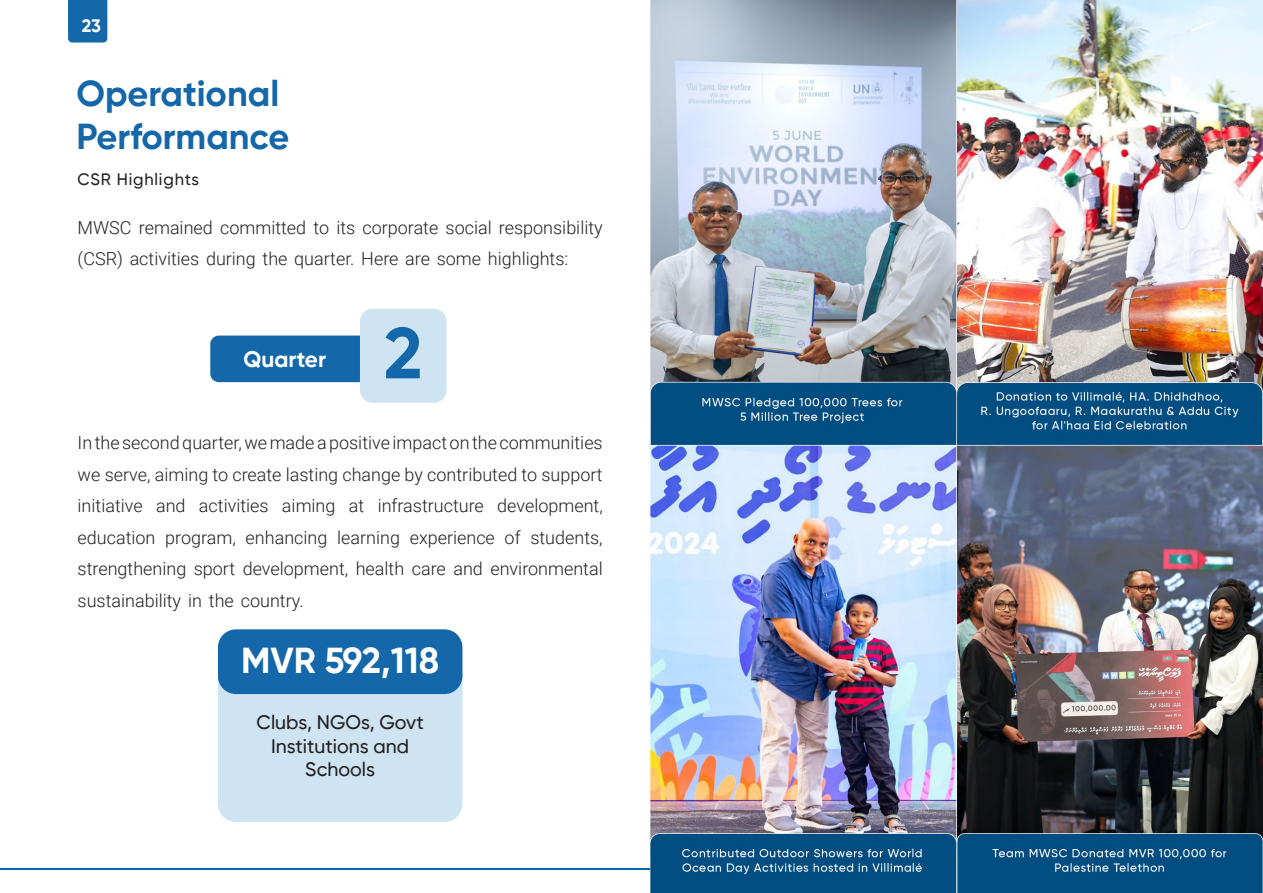
<style>
.page{position:relative;width:1263px;height:893px;background:#fff}
.page>*{position:absolute;margin:0;border:0;box-sizing:border-box;transform-origin:0 0}
.t1{font:700 72px "Gilroy";color:#1467a8}
.t2{font:700 36px/43.2px "Gilroy";color:#1467a8}
.t3{font:700 36px "Gilroy";color:#fff}
.t4{font:700 22.5px "Gilroy";color:#fff}
.t5{font:500 19.5px/23.4px "Gilroy";color:#231f20;text-align:center}
.t6{font:300 18px/31.5px "Roboto";color:#231f20}
.t7{font:700 18px "Gilroy";color:#fff}
.t8{font:500 16.5px "Gilroy";letter-spacing:.05em;color:#231f20}
</style>
<div class="page">
<div style="left:68px;top:0;width:39px;height:43px;background:#1467a8"></div>
<hr style="left:0;top:868px;width:974px;height:2px;background:#0067ab">
<div style="left:210px;top:336px;width:166px;height:46px;background:#1467a8;border-radius:9px"></div>
<div style="left:360px;top:309px;width:86px;height:94px;background:#cee4f2;border-radius:13px"></div>
<div style="left:218px;top:657px;width:244px;height:165px;background:#cee4f2;border-radius:18px"></div>
<div style="left:218px;top:629px;width:244px;height:65px;background:#1467a8;border-radius:18px"></div>
<img style="left:651px;top:0;width:612px;height:892px">
<p class="t7" style="left:82px;top:15px;width:21px">23</p>
<p class="t2" style="left:77px;top:71px;width:214px">Operational<br>Performance</p>
<p class="t8" style="left:78px;top:169px;width:123px">CSR Highlights</p>
<p class="t6" style="left:78px;top:211px;width:527px">MWSC remained committed to its corporate social responsibility (CSR) activities during the quarter. Here are some highlights:</p>
<p class="t4" style="left:243px;top:345px;width:84px">Quarter</p>
<p class="t1" style="left:384px;top:308px;width:40px">2</p>
<p class="t6" style="left:78px;top:426px;width:527px;text-align:justify">In the second quarter, we made a positive impact on the communities we serve, aiming to create lasting change by contributed to support initiative and activities aiming at infrastructure development, education program, enhancing learning experience of students, strengthening sport development, health care and environmental sustainability in the country.</p>
<p class="t3" style="left:241px;top:637px;width:200px">MVR 592,118</p>
<p class="t5" style="left:257px;top:710px;width:169px">Clubs, NGOs, Govt<br>Institutions and<br>Schools</p>
</div>
